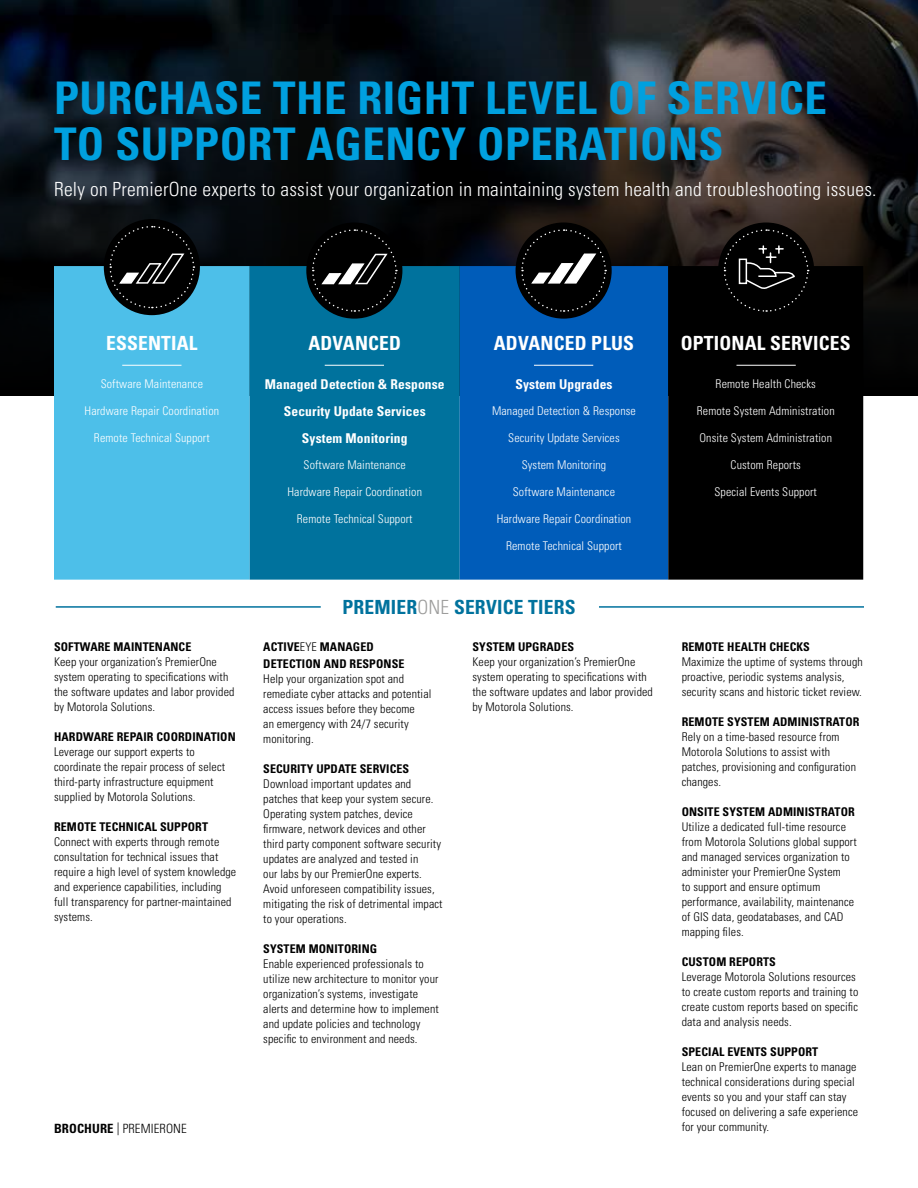
<style>
.page{position:relative;width:918px;height:1188px;background:#fff}
.page>*{position:absolute;margin:0;border:0;box-sizing:border-box;transform-origin:0 0}
.t1{font:700 condensed 45px/46.5px "Univers LT Std";letter-spacing:.01em;color:#00a0df}
.t2{font:300 condensed 19.5px "Univers LT Std";letter-spacing:.015em;color:#fff}
.t3{font:700 condensed 19.5px "Univers LT Std";letter-spacing:.01em;color:#fff}
.t4{font:700 condensed 19.5px "Univers LT Std";letter-spacing:.01em;color:#00729d}
.t5{font:700 condensed 13.5px "Univers LT Std";letter-spacing:.01em;color:#fff}
.t6{font:300 condensed 12.75px "Univers";letter-spacing:.01em;color:#000}
.t7{font:300 condensed 12px/15px "Univers LT Std";letter-spacing:.01em;color:#000}
.t8{font:300 condensed 12px "Univers LT Std";letter-spacing:.01em;color:#fff}
.t9{font:700 condensed 12px/16.5px "Univers LT Std";letter-spacing:.01em;color:#000}
.s1{font-weight:300;color:#9d9d9c}
.s2{font-weight:300}
.s3{font-weight:700}
</style>
<div class="page">
<svg style="left:0;top:0;width:918px;height:396px;background:#151619"></svg>
<div style="left:54px;top:266px;width:196px;height:314px;background:#4dbfe9"></div>
<div style="left:250px;top:266px;width:210px;height:314px;background:#00729d"></div>
<div style="left:460px;top:266px;width:208px;height:314px;background:#005cb9"></div>
<div style="left:668px;top:266px;width:195px;height:314px;background:#000"></div>
<div style="left:104px;top:219px;width:96px;height:96px;background:#000;border-radius:50%"></div>
<div style="left:306px;top:223px;width:96px;height:96px;background:#000;border-radius:50%"></div>
<div style="left:516px;top:223px;width:96px;height:96px;background:#000;border-radius:50%"></div>
<div style="left:718px;top:223px;width:96px;height:96px;background:#000;border-radius:50%"></div>
<hr style="left:122px;top:365px;width:60px;height:1px;background:#fff">
<hr style="left:325px;top:365px;width:59px;height:1px;background:#fff">
<hr style="left:534px;top:365px;width:59px;height:1px;background:#fff">
<hr style="left:736px;top:365px;width:60px;height:1px;background:#fff">
<hr style="left:56px;top:606px;width:265px;height:2px;background:#00729d">
<hr style="left:599px;top:606px;width:265px;height:2px;background:#00729d">
<svg style="left:311px;top:229px;width:86px;height:84px"></svg>
<svg style="left:521px;top:229px;width:86px;height:84px"></svg>
<svg style="left:109px;top:225px;width:86px;height:84px"></svg>
<svg style="left:723px;top:229px;width:86px;height:84px"></svg>
<h1 class="t1" style="left:54px;top:74px;width:774px">PURCHASE THE RIGHT LEVEL OF SERVICE<br>TO SUPPORT AGENCY OPERATIONS</h1>
<h2 class="t2" style="left:54px;top:178px;width:824px">Rely on PremierOne experts to assist your organization in maintaining system health and troubleshooting issues.</h2>
<h2 class="t3" style="left:106px;top:331px;width:93px">ESSENTIAL</h2>
<h2 class="t3" style="left:308px;top:331px;width:94px">ADVANCED</h2>
<h2 class="t3" style="left:494px;top:331px;width:142px">ADVANCED PLUS</h2>
<h2 class="t3" style="left:681px;top:331px;width:172px">OPTIONAL SERVICES</h2>
<p class="t8" style="left:101px;top:377px;width:104px">Software Maintenance</p>
<p class="t5" style="left:265px;top:376px;width:181px">Managed Detection &amp; Response</p>
<p class="t5" style="left:515px;top:376px;width:99px">System Upgrades</p>
<p class="t8" style="left:716px;top:377px;width:102px">Remote Health Checks</p>
<p class="t8" style="left:85px;top:404px;width:136px">Hardware Repair Coordination</p>
<p class="t5" style="left:284px;top:403px;width:143px">Security Update Services</p>
<p class="t8" style="left:492px;top:404px;width:145px">Managed Detection &amp; Response</p>
<p class="t8" style="left:697px;top:404px;width:139px">Remote System Administration</p>
<p class="t8" style="left:94px;top:431px;width:117px">Remote Technical Support</p>
<p class="t5" style="left:302px;top:430px;width:107px">System Monitoring</p>
<p class="t8" style="left:508px;top:431px;width:113px">Security Update Services</p>
<p class="t8" style="left:699px;top:431px;width:134px">Onsite System Administration</p>
<p class="t8" style="left:304px;top:458px;width:104px">Software Maintenance</p>
<p class="t8" style="left:522px;top:458px;width:86px">System Monitoring</p>
<p class="t8" style="left:731px;top:458px;width:72px">Custom Reports</p>
<p class="t8" style="left:287px;top:485px;width:136px">Hardware Repair Coordination</p>
<p class="t8" style="left:513px;top:485px;width:104px">Software Maintenance</p>
<p class="t8" style="left:715px;top:485px;width:104px">Special Events Support</p>
<p class="t8" style="left:297px;top:512px;width:117px">Remote Technical Support</p>
<p class="t8" style="left:497px;top:512px;width:136px">Hardware Repair Coordination</p>
<p class="t8" style="left:506px;top:539px;width:117px">Remote Technical Support</p>
<p class="t9" style="left:54px;top:639px;width:139px">SOFTWARE MAINTENANCE</p>
<p class="t7" style="left:54px;top:654px;width:182px">Keep your organization’s PremierOne system operating to specifications with the software updates and labor provided by Motorola Solutions.</p>
<p class="t9" style="left:54px;top:729px;width:183px">HARDWARE REPAIR COORDINATION</p>
<p class="t7" style="left:54px;top:744px;width:173px">Leverage our support experts to coordinate the repair process of select third-party infrastructure equipment supplied by Motorola Solutions.</p>
<p class="t9" style="left:54px;top:819px;width:156px">REMOTE TECHNICAL SUPPORT</p>
<p class="t7" style="left:54px;top:834px;width:184px">Connect with experts through remote consultation for technical issues that require a high level of system knowledge and experience capabilities, including full transparency for partner-maintained systems.</p>
<h2 class="t4" style="left:342px;top:595px;width:235px">PREMIER<span class="s1">ONE</span> SERVICE TIERS</h2>
<p class="t9" style="left:263px;top:639px;width:143px">ACTIVE<span class="s2">EYE</span> MANAGED<br>DETECTION AND RESPONSE</p>
<p class="t7" style="left:263px;top:671px;width:170px">Help your organization spot and remediate cyber attacks and potential access issues before they become<br>an emergency with 24/7 security monitoring.</p>
<p class="t9" style="left:263px;top:760px;width:148px">SECURITY UPDATE SERVICES</p>
<p class="t7" style="left:263px;top:776px;width:181px">Download important updates and patches that keep your system secure.<br>Operating system patches, device firmware, network devices and other third party component software security updates are analyzed and tested in<br>our labs by our PremierOne experts.<br>Avoid unforeseen compatibility issues, mitigating the risk of detrimental impact to your operations.</p>
<p class="t9" style="left:263px;top:940px;width:115px">SYSTEM MONITORING</p>
<p class="t7" style="left:263px;top:956px;width:177px">Enable experienced professionals to utilize new architecture to monitor your organization’s systems, investigate alerts and determine how to implement and update policies and technology specific to environment and needs.</p>
<p class="t9" style="left:472px;top:639px;width:103px">SYSTEM UPGRADES</p>
<p class="t7" style="left:472px;top:654px;width:182px">Keep your organization’s PremierOne system operating to specifications with the software updates and labor provided by Motorola Solutions.</p>
<p class="t6" style="left:54px;top:1121px;width:134px"><span class="s3">BROCHURE</span> | PREMIERONE</p>
<p class="t9" style="left:682px;top:639px;width:130px">REMOTE HEALTH CHECKS</p>
<p class="t7" style="left:682px;top:654px;width:183px">Maximize the uptime of systems through proactive, periodic systems analysis, security scans and historic ticket review.</p>
<p class="t9" style="left:682px;top:714px;width:179px">REMOTE SYSTEM ADMINISTRATOR</p>
<p class="t7" style="left:682px;top:729px;width:176px">Rely on a time-based resource from<br>Motorola Solutions to assist with patches, provisioning and configuration changes.</p>
<p class="t9" style="left:682px;top:804px;width:175px">ONSITE SYSTEM ADMINISTRATOR</p>
<p class="t7" style="left:682px;top:819px;width:177px">Utilize a dedicated full-time resource from Motorola Solutions global support and managed services organization to administer your PremierOne System<br>to support and ensure optimum performance, availability, maintenance of GIS data, geodatabases, and CAD mapping files.</p>
<p class="t9" style="left:682px;top:954px;width:96px">CUSTOM REPORTS</p>
<p class="t7" style="left:682px;top:969px;width:178px">Leverage Motorola Solutions resources to create custom reports and training to create custom reports based on specific data and analysis needs.</p>
<p class="t9" style="left:682px;top:1044px;width:138px">SPECIAL EVENTS SUPPORT</p>
<p class="t7" style="left:682px;top:1059px;width:178px">Lean on PremierOne experts to manage technical considerations during special events so you and your staff can stay focused on delivering a safe experience for your community.</p>
</div>
